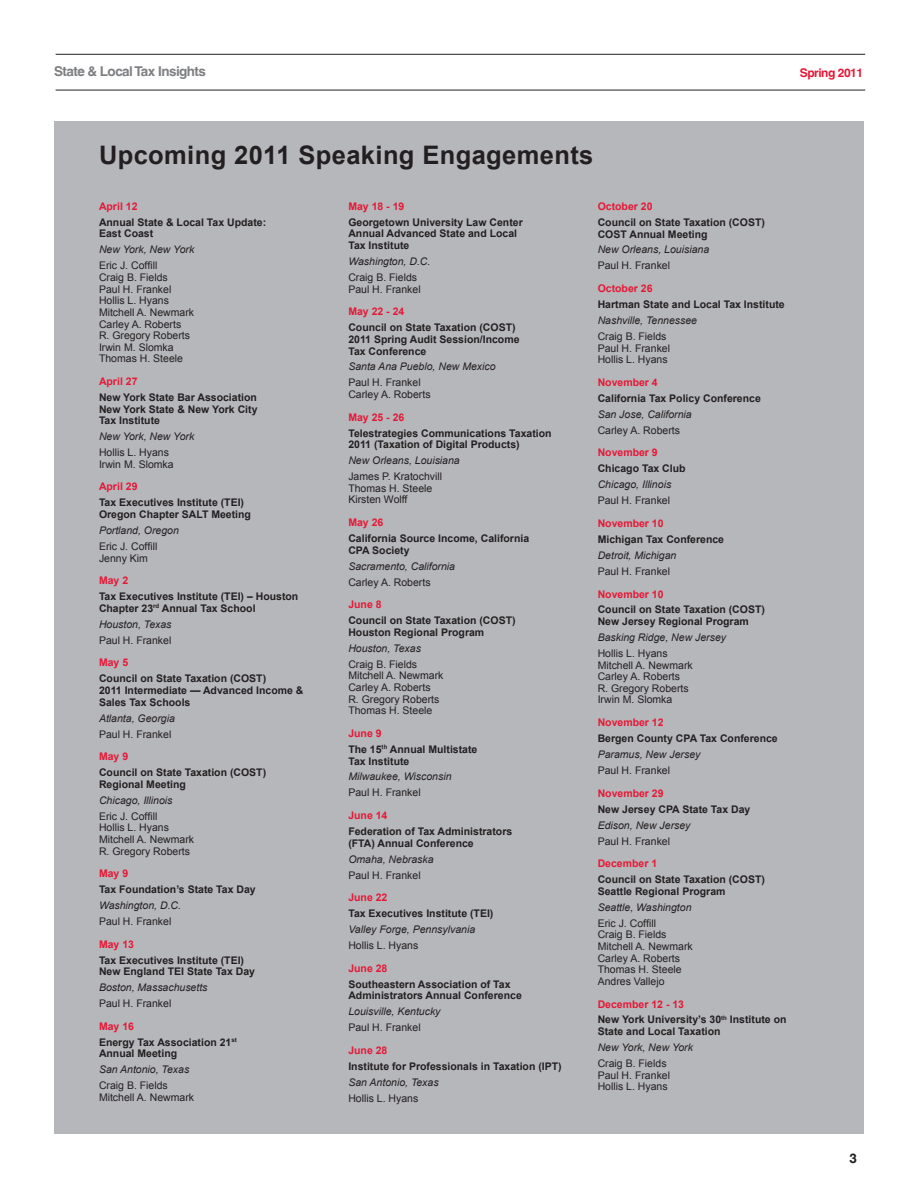
<style>
.page{position:relative;width:918px;height:1188px;background:#fff}
.page>*{position:absolute;margin:0;border:0;box-sizing:border-box;transform-origin:0 0}
.t1{font:700 25.5px "Arial";letter-spacing:.015em;color:#231f20}
.t2{font:700 13.5px "Helvetica LT";letter-spacing:-.04em;color:#7d7f82}
.t3{font:700 13.5px "Helvetica LT";color:#231f20}
.t4{font:700 12px "Helvetica LT";letter-spacing:-.04em;color:#e51836}
.t5{font:700 10.5px/11.6px "Arial";color:#231f20}
.t6{font:10.5px/11.6px "Arial";color:#231f20}
.t7{font:italic 10.5px "Arial";color:#231f20}
.t8{font:700 10.5px "Arial";color:#e51836}
.s1{color:#e51836}
</style>
<div class="page">
<hr style="left:56px;top:90px;width:809px;height:1px;background:#231f20">
<hr style="left:56px;top:54px;width:809px;height:1px;background:#231f20">
<div style="left:54px;top:122px;width:810px;height:1012px;background:#b6b7bb"></div>
<p class="t2" style="left:54px;top:63px;width:154px">State &amp; Local Tax Insights</p>
<p class="t4" style="left:800px;top:65px;width:65px">Spring 2011</p>
<h1 class="t1" style="left:99px;top:138px;width:496px">Upcoming 2011 Speaking Engagements</h1>
<p class="t8" style="left:99px;top:199px;width:40px">April 12</p>
<p class="t5" style="left:99px;top:217px;width:169px">Annual State &amp; Local Tax Update:<br>East Coast</p>
<p class="t7" style="left:99px;top:243px;width:97px">New York, New York</p>
<p class="t6" style="left:99px;top:260px;width:97px">Eric J. Coffill<br>Craig B. Fields<br>Paul H. Frankel<br>Hollis L. Hyans<br>Mitchell A. Newmark<br>Carley A. Roberts<br>R. Gregory Roberts<br>Irwin M. Slomka<br>Thomas H. Steele</p>
<p class="t8" style="left:99px;top:374px;width:40px">April 27</p>
<p class="t5" style="left:99px;top:392px;width:160px;text-align:justify">New York State Bar Association New York State &amp; New York City Tax Institute</p>
<p class="t7" style="left:99px;top:430px;width:97px">New York, New York</p>
<p class="t6" style="left:99px;top:447px;width:76px">Hollis L. Hyans<br>Irwin M. Slomka</p>
<p class="t8" style="left:99px;top:480px;width:40px">April 29</p>
<p class="t5" style="left:99px;top:497px;width:154px">Tax Executives Institute (TEI)<br>Oregon Chapter SALT Meeting</p>
<p class="t7" style="left:99px;top:524px;width:81px">Portland, Oregon</p>
<p class="t6" style="left:99px;top:541px;width:60px">Eric J. Coffill<br>Jenny Kim</p>
<p class="t8" style="left:99px;top:574px;width:31px">May 2</p>
<p class="t5" style="left:99px;top:591px;width:201px">Tax Executives Institute (TEI) – Houston<br>Chapter 23<sup>rd</sup> Annual Tax School</p>
<p class="t7" style="left:99px;top:617px;width:74px">Houston, Texas</p>
<p class="t6" style="left:99px;top:634px;width:74px">Paul H. Frankel</p>
<p class="t8" style="left:99px;top:656px;width:31px">May 5</p>
<p class="t5" style="left:99px;top:673px;width:206px">Council on State Taxation (COST)<br>2011 Intermediate — Advanced Income &amp;<br>Sales Tax Schools</p>
<p class="t7" style="left:99px;top:711px;width:77px">Atlanta, Georgia</p>
<p class="t6" style="left:99px;top:728px;width:74px">Paul H. Frankel</p>
<p class="t8" style="left:99px;top:750px;width:31px">May 9</p>
<p class="t5" style="left:99px;top:767px;width:169px">Council on State Taxation (COST)<br>Regional Meeting</p>
<p class="t7" style="left:99px;top:793px;width:75px">Chicago, Illinois</p>
<p class="t6" style="left:99px;top:810px;width:97px">Eric J. Coffill<br>Hollis L. Hyans<br>Mitchell A. Newmark<br>R. Gregory Roberts</p>
<p class="t8" style="left:99px;top:867px;width:31px">May 9</p>
<p class="t5" style="left:99px;top:884px;width:158px">Tax Foundation’s State Tax Day</p>
<p class="t7" style="left:99px;top:899px;width:84px">Washington, D.C.</p>
<p class="t6" style="left:99px;top:916px;width:74px">Paul H. Frankel</p>
<p class="t8" style="left:99px;top:937px;width:37px">May 13</p>
<p class="t5" style="left:99px;top:955px;width:158px">Tax Executives Institute (TEI)<br>New England TEI State Tax Day</p>
<p class="t7" style="left:99px;top:981px;width:110px">Boston, Massachusetts</p>
<p class="t6" style="left:99px;top:998px;width:74px">Paul H. Frankel</p>
<p class="t5" style="left:99px;top:1019px;width:139px;line-height:15.9px"><span class="s1">May 16<br></span>Energy Tax Association 21<sup>st</sup></p>
<p class="t5" style="left:99px;top:1048px;width:80px">Annual Meeting</p>
<p class="t7" style="left:99px;top:1063px;width:92px">San Antonio, Texas</p>
<p class="t6" style="left:99px;top:1080px;width:97px">Craig B. Fields<br>Mitchell A. Newmark</p>
<p class="t8" style="left:348px;top:199px;width:58px">May 18 - 19</p>
<p class="t5" style="left:348px;top:217px;width:176px">Georgetown University Law Center<br>Annual Advanced State and Local<br>Tax Institute</p>
<p class="t7" style="left:348px;top:255px;width:84px">Washington, D.C.</p>
<p class="t6" style="left:348px;top:272px;width:74px">Craig B. Fields<br>Paul H. Frankel</p>
<p class="t8" style="left:348px;top:305px;width:58px">May 22 - 24</p>
<p class="t5" style="left:348px;top:322px;width:173px">Council on State Taxation (COST)<br>2011 Spring Audit Session/Income<br>Tax Conference</p>
<p class="t7" style="left:348px;top:360px;width:149px">Santa Ana Pueblo, New Mexico</p>
<p class="t6" style="left:348px;top:377px;width:84px">Paul H. Frankel<br>Carley A. Roberts</p>
<p class="t8" style="left:348px;top:410px;width:58px">May 25 - 26</p>
<p class="t5" style="left:348px;top:428px;width:205px">Telestrategies Communications Taxation<br>2011 (Taxation of Digital Products)</p>
<p class="t7" style="left:348px;top:454px;width:113px">New Orleans, Louisiana</p>
<p class="t6" style="left:348px;top:471px;width:95px">James P. Kratochvill<br>Thomas H. Steele<br>Kirsten Wolff</p>
<p class="t8" style="left:348px;top:516px;width:37px">May 26</p>
<p class="t5" style="left:348px;top:533px;width:182px">California Source Income, California<br>CPA Society</p>
<p class="t7" style="left:348px;top:559px;width:108px">Sacramento, California</p>
<p class="t6" style="left:348px;top:576px;width:84px">Carley A. Roberts</p>
<p class="t8" style="left:348px;top:598px;width:35px">June 8</p>
<p class="t5" style="left:348px;top:615px;width:169px">Council on State Taxation (COST)<br>Houston Regional Program</p>
<p class="t7" style="left:348px;top:641px;width:74px">Houston, Texas</p>
<p class="t6" style="left:348px;top:658px;width:97px">Craig B. Fields<br>Mitchell A. Newmark<br>Carley A. Roberts<br>R. Gregory Roberts<br>Thomas H. Steele</p>
<p class="t5" style="left:348px;top:726px;width:131px;line-height:15.9px"><span class="s1">June 9<br></span>The 15<sup>th</sup> Annual Multistate</p>
<p class="t5" style="left:348px;top:755px;width:63px">Tax Institute</p>
<p class="t7" style="left:348px;top:770px;width:105px">Milwaukee, Wisconsin</p>
<p class="t6" style="left:348px;top:787px;width:74px">Paul H. Frankel</p>
<p class="t8" style="left:348px;top:808px;width:41px">June 14</p>
<p class="t5" style="left:348px;top:826px;width:165px">Federation of Tax Administrators (FTA) Annual Conference</p>
<p class="t7" style="left:348px;top:852px;width:87px">Omaha, Nebraska</p>
<p class="t6" style="left:348px;top:869px;width:74px">Paul H. Frankel</p>
<p class="t8" style="left:348px;top:891px;width:41px">June 22</p>
<p class="t5" style="left:348px;top:908px;width:147px">Tax Executives Institute (TEI)</p>
<p class="t7" style="left:348px;top:923px;width:128px">Valley Forge, Pennsylvania</p>
<p class="t6" style="left:348px;top:940px;width:72px">Hollis L. Hyans</p>
<p class="t8" style="left:348px;top:961px;width:41px">June 28</p>
<p class="t5" style="left:348px;top:979px;width:175px">Southeastern Association of Tax<br>Administrators Annual Conference</p>
<p class="t7" style="left:348px;top:1005px;width:94px">Louisville, Kentucky</p>
<p class="t6" style="left:348px;top:1022px;width:74px">Paul H. Frankel</p>
<p class="t8" style="left:348px;top:1043px;width:41px">June 28</p>
<p class="t5" style="left:348px;top:1061px;width:215px">Institute for Professionals in Taxation (IPT)</p>
<p class="t7" style="left:348px;top:1075px;width:92px">San Antonio, Texas</p>
<p class="t6" style="left:348px;top:1092px;width:72px">Hollis L. Hyans</p>
<p class="t8" style="left:598px;top:199px;width:56px">October 20</p>
<p class="t5" style="left:598px;top:217px;width:169px">Council on State Taxation (COST)<br>COST Annual Meeting</p>
<p class="t7" style="left:598px;top:243px;width:113px">New Orleans, Louisiana</p>
<p class="t6" style="left:598px;top:260px;width:74px">Paul H. Frankel</p>
<p class="t8" style="left:598px;top:282px;width:56px">October 26</p>
<p class="t5" style="left:598px;top:299px;width:189px">Hartman State and Local Tax Institute</p>
<p class="t7" style="left:598px;top:314px;width:101px">Nashville, Tennessee</p>
<p class="t6" style="left:598px;top:331px;width:74px">Craig B. Fields<br>Paul H. Frankel<br>Hollis L. Hyans</p>
<p class="t8" style="left:598px;top:375px;width:62px">November 4</p>
<p class="t5" style="left:598px;top:393px;width:165px">California Tax Policy Conference</p>
<p class="t7" style="left:598px;top:407px;width:95px">San Jose, California</p>
<p class="t6" style="left:598px;top:424px;width:84px">Carley A. Roberts</p>
<p class="t8" style="left:598px;top:446px;width:62px">November 9</p>
<p class="t5" style="left:598px;top:463px;width:89px">Chicago Tax Club</p>
<p class="t7" style="left:598px;top:478px;width:75px">Chicago, Illinois</p>
<p class="t6" style="left:598px;top:495px;width:74px">Paul H. Frankel</p>
<p class="t8" style="left:598px;top:516px;width:67px">November 10</p>
<p class="t5" style="left:598px;top:534px;width:128px">Michigan Tax Conference</p>
<p class="t7" style="left:598px;top:548px;width:80px">Detroit, Michigan</p>
<p class="t6" style="left:598px;top:565px;width:74px">Paul H. Frankel</p>
<p class="t8" style="left:598px;top:587px;width:67px">November 10</p>
<p class="t5" style="left:598px;top:604px;width:169px">Council on State Taxation (COST)<br>New Jersey Regional Program</p>
<p class="t7" style="left:598px;top:631px;width:130px">Basking Ridge, New Jersey</p>
<p class="t6" style="left:598px;top:648px;width:97px">Hollis L. Hyans<br>Mitchell A. Newmark<br>Carley A. Roberts<br>R. Gregory Roberts<br>Irwin M. Slomka</p>
<p class="t8" style="left:598px;top:716px;width:67px">November 12</p>
<p class="t5" style="left:598px;top:733px;width:182px">Bergen County CPA Tax Conference</p>
<p class="t7" style="left:598px;top:748px;width:104px">Paramus, New Jersey</p>
<p class="t6" style="left:598px;top:765px;width:74px">Paul H. Frankel</p>
<p class="t8" style="left:598px;top:786px;width:67px">November 29</p>
<p class="t5" style="left:598px;top:804px;width:154px">New Jersey CPA State Tax Day</p>
<p class="t7" style="left:598px;top:818px;width:94px">Edison, New Jersey</p>
<p class="t6" style="left:598px;top:835px;width:74px">Paul H. Frankel</p>
<p class="t8" style="left:598px;top:857px;width:61px">December 1</p>
<p class="t5" style="left:598px;top:874px;width:169px">Council on State Taxation (COST)<br>Seattle Regional Program</p>
<p class="t7" style="left:598px;top:900px;width:95px">Seattle, Washington</p>
<p class="t6" style="left:598px;top:917px;width:97px">Eric J. Coffill<br>Craig B. Fields<br>Mitchell A. Newmark<br>Carley A. Roberts<br>Thomas H. Steele<br>Andres Vallejo</p>
<p class="t5" style="left:598px;top:996px;width:190px;line-height:15.9px"><span class="s1">December 12 - 13<br></span>New York University’s 30<sup>th</sup> Institute on</p>
<p class="t5" style="left:598px;top:1026px;width:124px">State and Local Taxation</p>
<p class="t7" style="left:598px;top:1040px;width:97px">New York, New York</p>
<p class="t6" style="left:598px;top:1058px;width:74px">Craig B. Fields<br>Paul H. Frankel<br>Hollis L. Hyans</p>
<p class="t3" style="left:849px;top:1150px;width:9px">3</p>
</div>
